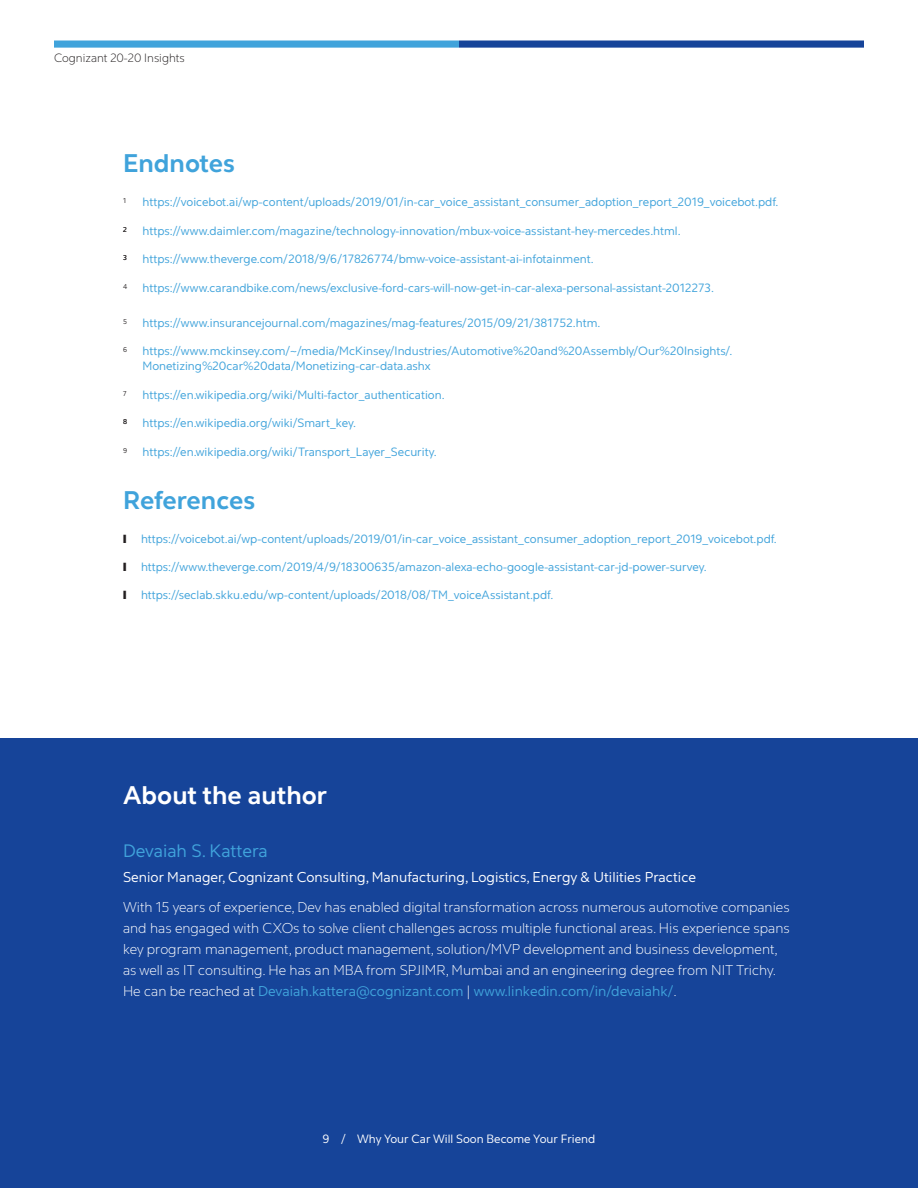
<style>
.page{position:relative;width:918px;height:1188px;background:#fff}
.page>*{position:absolute;margin:0;border:0;box-sizing:border-box;transform-origin:0 0}
.Heading_1_-_17_19{font:700 25.5px "Cognizant Sans";color:#40a3db}
.About_the_authors_he{font:700 25.5px "Cognizant Sans";color:#fff}
.Author_Name_12_14{font:18px "Cognizant Sans";color:#40a3db}
.Author_Bio_9_5_14{font:300 14.25px/21px "Cognizant Sans";color:#fff}
.Author_title_9_5_14{font:14.25px "Cognizant Sans";color:#fff}
.t1{font:12px/15px "Cognizant Sans";color:#40a3db}
.Folio_Centered_8_10{font:12px "Cognizant Sans";color:#fff}
.Running_header_left{font:300 12px "Cognizant Sans";color:#231f20}
.t2{font:7.05px "Cognizant Sans";color:#231f20}
.s1{color:#231f20}
.s2{font-weight:400;color:#40a3db}
</style>
<div class="page">
<div style="left:459px;top:40px;width:405px;height:8px;background:#164499"></div>
<div style="left:54px;top:40px;width:405px;height:8px;background:#40a3db"></div>
<div style="left:0;top:738px;width:918px;height:450px;background:#164499"></div>
<p class="Running_header_left" style="left:54px;top:51px;width:132px">Cognizant 20-20 Insights</p>
<p class="Heading_1_-_17_19" style="left:123px;top:146px;width:113px">Endnotes</p>
<p class="t2" style="left:123px;top:196px;width:5px">1</p>
<p class="t1" style="left:143px;top:195px;width:637px">https://voicebot.ai/wp-content/uploads/2019/01/in-car_voice_assistant_consumer_adoption_report_2019_voicebot.pdf.</p>
<p class="t2" style="left:123px;top:225px;width:5px">2</p>
<p class="t1" style="left:143px;top:223px;width:540px">https://www.daimler.com/magazine/technology-innovation/mbux-voice-assistant-hey-mercedes.html.</p>
<p class="t2" style="left:123px;top:253px;width:5px">3</p>
<p class="t1" style="left:143px;top:252px;width:453px">https://www.theverge.com/2018/9/6/17826774/bmw-voice-assistant-ai-infotainment.</p>
<p class="t2" style="left:123px;top:282px;width:6px">4</p>
<p class="t1" style="left:143px;top:280px;width:573px">https://www.carandbike.com/news/exclusive-ford-cars-will-now-get-in-car-alexa-personal-assistant-2012273.</p>
<p class="t2" style="left:123px;top:317px;width:5px">5</p>
<p class="t1" style="left:143px;top:315px;width:459px">https://www.insurancejournal.com/magazines/mag-features/2015/09/21/381752.htm.</p>
<p class="t2" style="left:123px;top:346px;width:5px">6</p>
<p class="t1" style="left:143px;top:344px;width:591px">https://www.mckinsey.com/~/media/McKinsey/Industries/Automotive%20and%20Assembly/Our%20Insights/.<br>Monetizing%20car%20data/Monetizing-car-data.ashx</p>
<p class="t2" style="left:123px;top:389px;width:5px">7</p>
<p class="t1" style="left:143px;top:387px;width:304px">https://en.wikipedia.org/wiki/Multi-factor_authentication.</p>
<p class="t2" style="left:123px;top:418px;width:6px">8</p>
<p class="t1" style="left:143px;top:416px;width:215px">https://en.wikipedia.org/wiki/Smart_key.</p>
<p class="t2" style="left:123px;top:446px;width:6px">9</p>
<p class="t1" style="left:143px;top:444px;width:296px">https://en.wikipedia.org/wiki/Transport_Layer_Security.</p>
<p class="Heading_1_-_17_19" style="left:123px;top:483px;width:134px">References</p>
<p class="t1" style="left:123px;top:532px;width:655px"><span class="s1">❙</span> https://voicebot.ai/wp-content/uploads/2019/01/in-car_voice_assistant_consumer_adoption_report_2019_voicebot.pdf.</p>
<p class="t1" style="left:123px;top:559px;width:585px"><span class="s1">❙</span> https://www.theverge.com/2019/4/9/18300635/amazon-alexa-echo-google-assistant-car-jd-power-survey.</p>
<p class="t1" style="left:123px;top:587px;width:432px"><span class="s1">❙</span> https://seclab.skku.edu/wp-content/uploads/2018/08/TM_voiceAssistant.pdf.</p>
<p class="About_the_authors_he" style="left:123px;top:779px;width:206px">About the author</p>
<p class="Author_Name_12_14" style="left:123px;top:840px;width:146px">Devaiah S. Kattera</p>
<p class="Author_title_9_5_14" style="left:123px;top:869px;width:575px">Senior Manager, Cognizant Consulting, Manufacturing, Logistics, Energy &amp; Utilities Practice</p>
<p class="Author_Bio_9_5_14" style="left:123px;top:897px;width:668px">With 15 years of experience, Dev has enabled digital transformation across numerous automotive companies and has engaged with CXOs to solve client challenges across multiple functional areas. His experience spans key program management, product management, solution/MVP development and business development, as well as IT consulting. He has an MBA from SPJIMR, Mumbai and an engineering degree from NIT Trichy.<br>He can be reached at <span class="s2">Devaiah.kattera@cognizant.com</span> | <span class="s2">www.linkedin.com/in/devaiahk/</span>.</p>
<p class="Folio_Centered_8_10" style="left:323px;top:1132px;width:274px">9 / Why Your Car Will Soon Become Your Friend</p>
</div>
